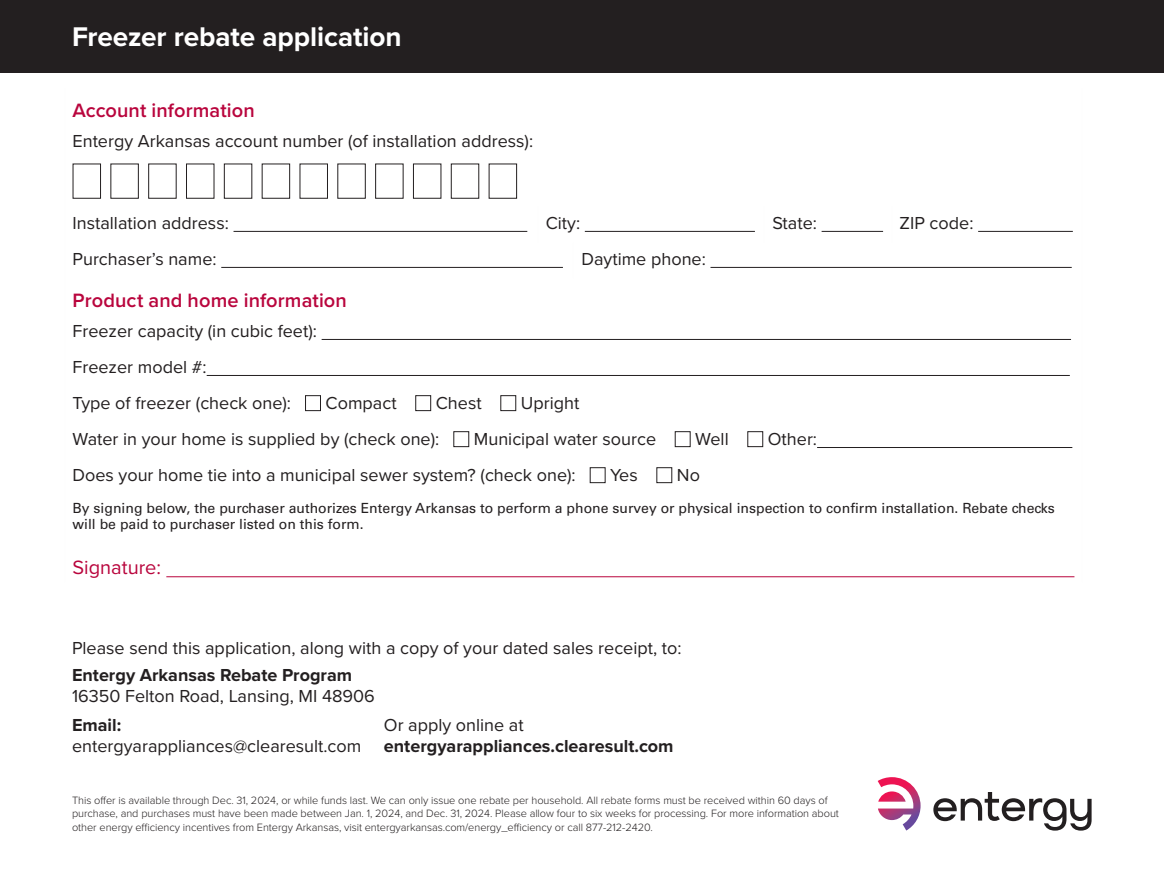
<style>
.page{position:relative;width:1164px;height:876px;background:#fff}
.page>*{position:absolute;margin:0;border:0;box-sizing:border-box;transform-origin:0 0}
.t1{font:700 28px "Proxima Nova";letter-spacing:-.005em;color:#fff}
.t2{font:600 20px "Proxima Nova";letter-spacing:.005em;color:#b9053d}
.t3{font:20px "Proxima Nova";color:#b9053d}
.t4{font:18px/21.6px "Proxima Nova";color:#231f20}
.t5{font:700 18px "Proxima Nova";color:#231f20}
.Disclaimer_form{font:14px/16px "Univers LT Std";color:#231f20}
.Disclaimer_blk{font:300 11px/13.2px "Proxima Nova";letter-spacing:-.005em;color:#231f20}
.s1{font-weight:700}
</style>
<div class="page">
<div style="left:0;top:0;width:1164px;height:72px;background:#231f20"></div>
<div style="left:110px;top:163px;width:29px;height:36px;border:1px solid #231f20"></div>
<div style="left:375px;top:163px;width:28px;height:36px;border:1px solid #231f20"></div>
<div style="left:224px;top:163px;width:28px;height:36px;border:1px solid #231f20"></div>
<div style="left:148px;top:163px;width:29px;height:36px;border:1px solid #231f20"></div>
<div style="left:413px;top:163px;width:28px;height:36px;border:1px solid #231f20"></div>
<div style="left:451px;top:163px;width:28px;height:36px;border:1px solid #231f20"></div>
<div style="left:488px;top:163px;width:29px;height:36px;border:1px solid #231f20"></div>
<div style="left:262px;top:163px;width:28px;height:36px;border:1px solid #231f20"></div>
<div style="left:72px;top:163px;width:29px;height:36px;border:1px solid #231f20"></div>
<div style="left:337px;top:163px;width:29px;height:36px;border:1px solid #231f20"></div>
<div style="left:186px;top:163px;width:28px;height:36px;border:1px solid #231f20"></div>
<div style="left:299px;top:163px;width:29px;height:36px;border:1px solid #231f20"></div>
<hr style="left:233px;top:231px;width:294px;height:1px;background:#231f20">
<hr style="left:585px;top:231px;width:170px;height:1px;background:#231f20">
<hr style="left:821px;top:231px;width:62px;height:1px;background:#231f20">
<hr style="left:978px;top:231px;width:94px;height:1px;background:#231f20">
<hr style="left:221px;top:267px;width:342px;height:1px;background:#231f20">
<hr style="left:710px;top:267px;width:361px;height:1px;background:#231f20">
<hr style="left:322px;top:339px;width:749px;height:1px;background:#231f20">
<hr style="left:207px;top:375px;width:862px;height:1px;background:#231f20">
<div style="left:305px;top:395px;width:16px;height:16px;border:1px solid #231f20"></div>
<div style="left:415px;top:395px;width:16px;height:16px;border:1px solid #231f20"></div>
<div style="left:500px;top:395px;width:16px;height:16px;border:1px solid #231f20"></div>
<hr style="left:817px;top:447px;width:255px;height:1px;background:#231f20">
<div style="left:453px;top:431px;width:16px;height:16px;border:1px solid #231f20"></div>
<div style="left:674px;top:431px;width:16px;height:16px;border:1px solid #231f20"></div>
<div style="left:747px;top:431px;width:16px;height:16px;border:1px solid #231f20"></div>
<div style="left:589px;top:467px;width:16px;height:16px;border:1px solid #231f20"></div>
<div style="left:656px;top:467px;width:16px;height:16px;border:1px solid #231f20"></div>
<hr style="left:166px;top:576px;width:908px;height:1px;background:#b9053d">
<svg style="left:933px;top:792px;width:158px;height:38px"></svg>
<svg style="left:877px;top:777px;width:43px;height:53px"></svg>
<p class="t1" style="left:72px;top:20px;width:331px">Freezer rebate application</p>
<p class="t2" style="left:72px;top:99px;width:184px">Account information</p>
<p class="t4" style="left:72px;top:131px;width:462px">Entergy Arkansas account number (of installation address):</p>
<p class="t4" style="left:72px;top:212px;width:158px">Installation address:</p>
<p class="t4" style="left:545px;top:212px;width:36px">City:</p>
<p class="t4" style="left:772px;top:212px;width:46px">State:</p>
<p class="t4" style="left:899px;top:212px;width:75px">ZIP code:</p>
<p class="t4" style="left:72px;top:248px;width:146px">Purchaser’s name:</p>
<p class="t4" style="left:581px;top:248px;width:126px">Daytime phone:</p>
<p class="t2" style="left:72px;top:288px;width:276px">Product and home information</p>
<p class="t4" style="left:72px;top:320px;width:246px">Freezer capacity (in cubic feet):</p>
<p class="t4" style="left:72px;top:356px;width:136px">Freezer model #:</p>
<p class="t4" style="left:72px;top:392px;width:220px">Type of freezer (check one):</p>
<p class="t4" style="left:325px;top:392px;width:73px">Compact</p>
<p class="t4" style="left:436px;top:392px;width:47px">Chest</p>
<p class="t4" style="left:521px;top:392px;width:60px">Upright</p>
<p class="t4" style="left:72px;top:428px;width:368px">Water in your home is supplied by (check one):</p>
<p class="t4" style="left:474px;top:428px;width:184px">Municipal water source</p>
<p class="t4" style="left:695px;top:428px;width:35px">Well</p>
<p class="t4" style="left:768px;top:428px;width:51px">Other:</p>
<p class="t4" style="left:72px;top:464px;width:505px">Does your home tie into a municipal sewer system? (check one):</p>
<p class="t4" style="left:610px;top:464px;width:29px">Yes</p>
<p class="t4" style="left:677px;top:464px;width:25px">No</p>
<p class="Disclaimer_form" style="left:72px;top:500px;width:983px">By signing below, the purchaser authorizes Entergy Arkansas to perform a phone survey or physical inspection to confirm installation. Rebate checks will be paid to purchaser listed on this form.</p>
<p class="t3" style="left:72px;top:555px;width:90px">Signature:</p>
<p class="t4" style="left:72px;top:637px;width:611px">Please send this application, along with a copy of your dated sales receipt, to:</p>
<p class="t5" style="left:72px;top:663px;width:282px">Entergy Arkansas Rebate Program</p>
<p class="t4" style="left:72px;top:685px;width:304px">16350 Felton Road, Lansing, MI 48906</p>
<p class="t4" style="left:72px;top:714px;width:291px"><span class="s1">Email: </span>entergyarappliances@clearesult.com</p>
<p class="t4" style="left:384px;top:714px;width:141px">Or apply online at</p>
<p class="t5" style="left:384px;top:735px;width:291px">entergyarappliances.clearesult.com</p>
<p class="Disclaimer_blk" style="left:72px;top:794px;width:768px">This offer is available through Dec. 31, 2024, or while funds last. We can only issue one rebate per household. All rebate forms must be received within 60 days of purchase, and purchases must have been made between Jan. 1, 2024, and Dec. 31, 2024. Please allow four to six weeks for processing. For more information about other energy efficiency incentives from Entergy Arkansas, visit entergyarkansas.com/energy_efficiency or call 877-212-2420.</p>
</div>
